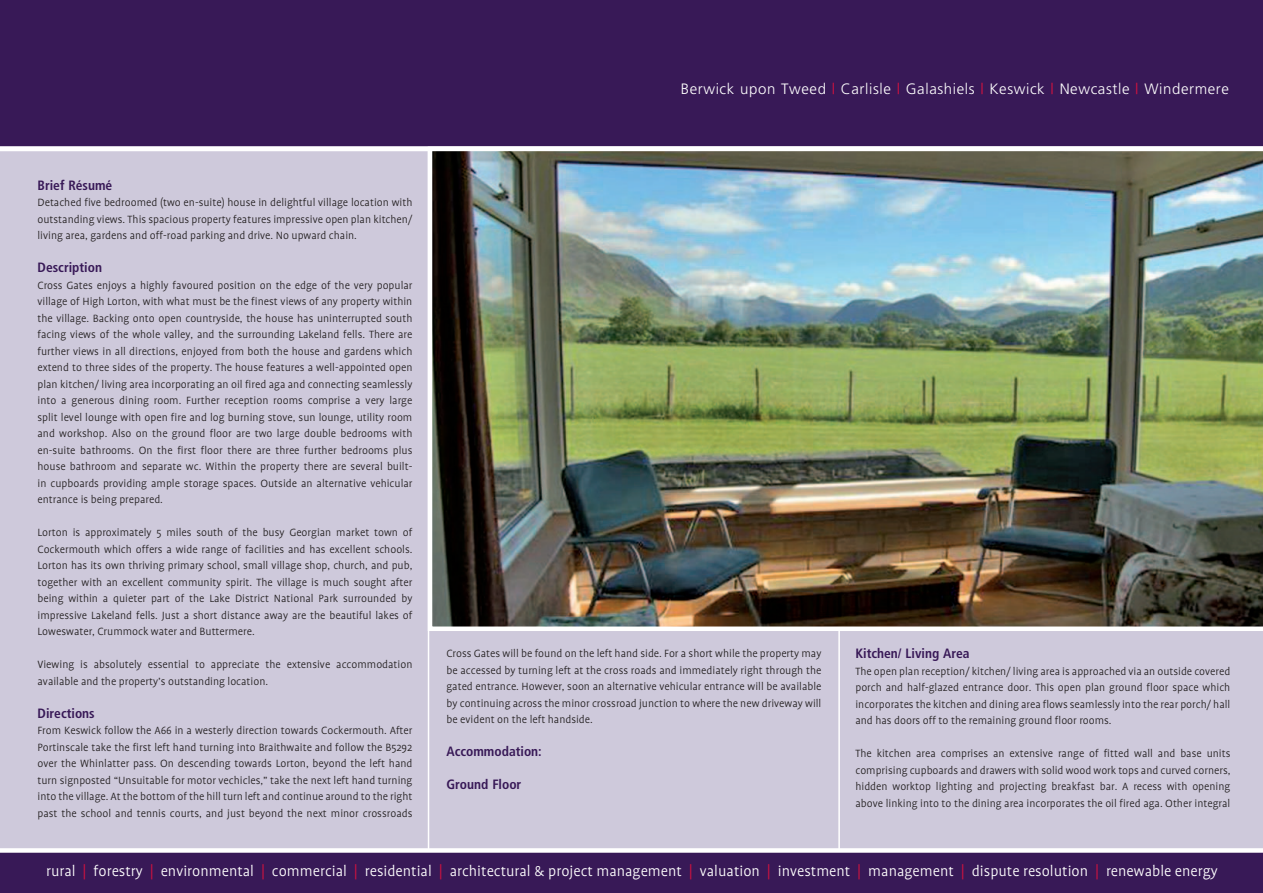
<style>
.page{position:relative;width:1263px;height:893px;background:#fff}
.page>*{position:absolute;margin:0;border:0;box-sizing:border-box;transform-origin:0 0}
.t1{font:300 16.5px "Profile";color:#fff}
.t2{font:300 15px "Frutiger";letter-spacing:.04em;color:#fff}
.t3{font:700 condensed 13.5px "Frutiger";color:#381957}
.t4{font:300 12px/16.5px "Profile";color:#231f20;text-align:justify}
.s1{color:#d7123e}
</style>
<div class="page">
<div style="left:0;top:147px;width:1263px;height:706px;background:#cec9db"></div>
<div style="left:0;top:0;width:1263px;height:149px;background:#381957"></div>
<div style="left:0;top:850px;width:1263px;height:43px;background:#381957"></div>
<div style="left:0;top:848px;width:1263px;height:5px;background:#fff"></div>
<hr style="left:838px;top:150px;width:2px;height:701px;background:#fff">
<hr style="left:428px;top:147px;width:1px;height:704px;background:#fff">
<img style="left:429px;top:151px;width:834px;height:480px">
<hr style="left:0;top:147px;width:1263px;height:4px;background:#fff">
<p class="t3" style="left:38px;top:177px;width:76px">Brief Résumé</p>
<p class="t4" style="left:38px;top:195px;width:376px">Detached five bedroomed (two en-suite) house in delightful village location with outstanding views. This spacious property features impressive open plan kitchen/ living area, gardens and off-road parking and drive. No upward chain.</p>
<p class="t3" style="left:38px;top:260px;width:66px">Description</p>
<p class="t4" style="left:38px;top:277px;width:376px">Cross Gates enjoys a highly favoured position on the edge of the very popular village of High Lorton, with what must be the finest views of any property within the village. Backing onto open countryside, the house has uninterrupted south facing views of the whole valley, and the surrounding Lakeland fells. There are further views in all directions, enjoyed from both the house and gardens which extend to three sides of the property. The house features a well-appointed open plan kitchen/ living area incorporating an oil fired aga and connecting seamlessly into a generous dining room. Further reception rooms comprise a very large split level lounge with open fire and log burning stove, sun lounge, utility room and workshop. Also on the ground floor are two large double bedrooms with en-suite bathrooms. On the first floor there are three further bedrooms plus house bathroom and separate wc. Within the property there are several built&shy;in cupboards providing ample storage spaces. Outside an alternative vehicular entrance is being prepared.</p>
<p class="t4" style="left:38px;top:525px;width:376px">Lorton is approximately 5 miles south of the busy Georgian market town of Cockermouth which offers a wide range of facilities and has excellent schools.<br>Lorton has its own thriving primary school, small village shop, church, and pub, together with an excellent community spirit. The village is much sought after being within a quieter part of the Lake District National Park surrounded by impressive Lakeland fells. Just a short distance away are the beautiful lakes of Loweswater, Crummock water and Buttermere.</p>
<p class="t4" style="left:38px;top:657px;width:376px">Viewing is absolutely essential to appreciate the extensive accommodation available and the property’s outstanding location.</p>
<p class="t3" style="left:38px;top:705px;width:59px">Directions</p>
<p class="t4" style="left:38px;top:723px;width:376px">From Keswick follow the A66 in a westerly direction towards Cockermouth. After Portinscale take the first left hand turning into Braithwaite and follow the B5292 over the Whinlatter pass. On descending towards Lorton, beyond the left hand turn signposted “Unsuitable for motor vechicles,” take the next left hand turning into the village. At the bottom of the hill turn left and continue around to the right past the school and tennis courts, and just beyond the next minor crossroads</p>
<p class="t2" style="left:681px;top:81px;width:550px">Berwick upon Tweed <span class="s1">|</span> Carlisle <span class="s1">|</span> Galashiels <span class="s1">|</span> Keswick <span class="s1">|</span> Newcastle <span class="s1">|</span> Windermere</p>
<p class="t4" style="left:446px;top:645px;width:376px">Cross Gates will be found on the left hand side. For a short while the property may be accessed by turning left at the cross roads and immediately right through the gated entrance. However, soon an alternative vehicular entrance will be available by continuing across the minor crossroad junction to where the new driveway will be evident on the left handside.</p>
<p class="t3" style="left:446px;top:744px;width:97px">Accommodation:</p>
<p class="t3" style="left:446px;top:777px;width:76px">Ground Floor</p>
<p class="t3" style="left:855px;top:645px;width:116px">Kitchen/ Living Area</p>
<p class="t4" style="left:855px;top:663px;width:376px">The open plan reception/ kitchen/ living area is approached via an outside covered porch and half-glazed entrance door. This open plan ground floor space which incorporates the kitchen and dining area flows seamlessly into the rear porch/ hall and has doors off to the remaining ground floor rooms.</p>
<p class="t4" style="left:855px;top:745px;width:376px">The kitchen area comprises an extensive range of fitted wall and base units comprising cupboards and drawers with solid wood work tops and curved corners, hidden worktop lighting and projecting breakfast bar. A recess with opening above linking into to the dining area incorporates the oil fired aga. Other integral</p>
<h1 class="t1" style="left:46px;top:863px;width:1173px">rural <span class="s1">|</span> forestry <span class="s1">|</span> environmental <span class="s1">|</span> commercial <span class="s1">|</span> residential <span class="s1">|</span> architectural &amp; project management <span class="s1">|</span> valuation <span class="s1">|</span> investment <span class="s1">|</span> management <span class="s1">|</span> dispute resolution <span class="s1">|</span> renewable energy</h1>
</div>
